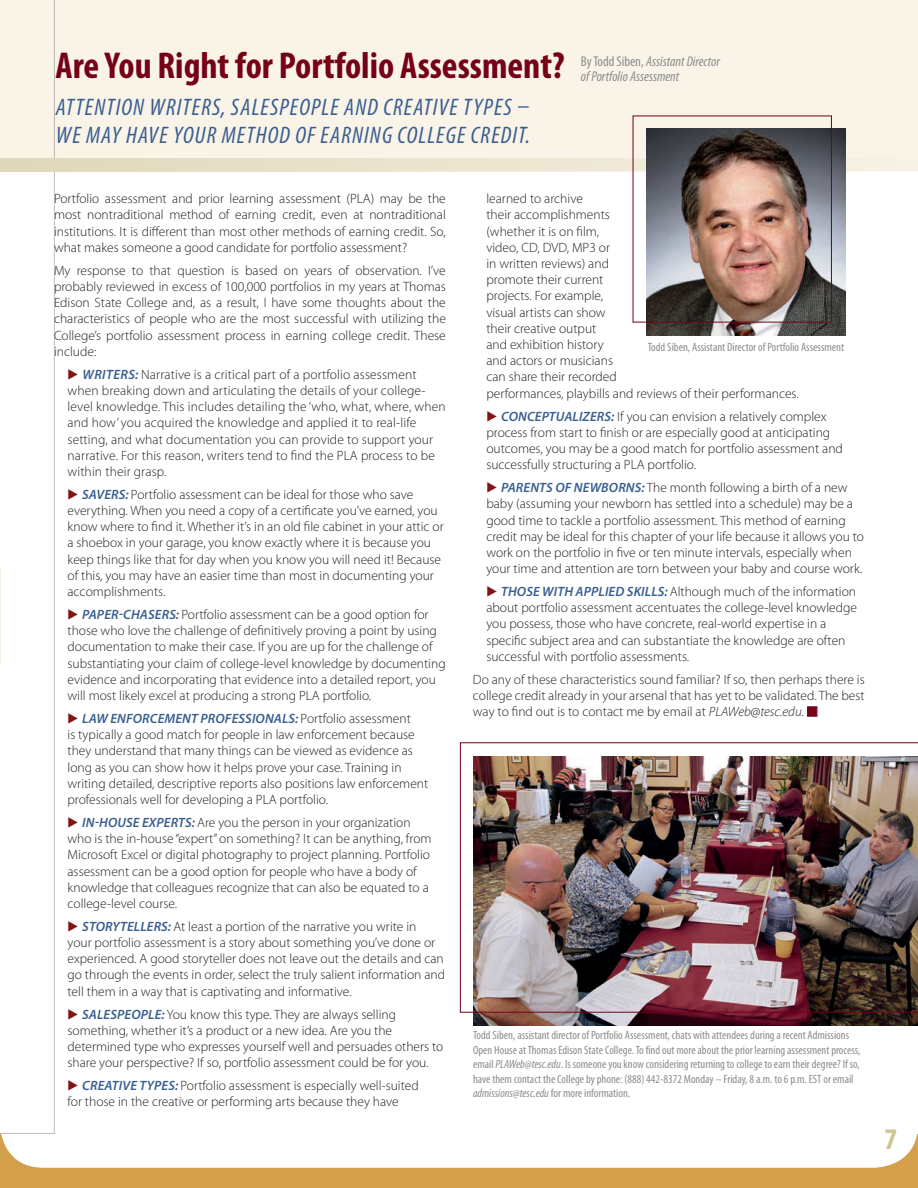
<style>
.page{position:relative;width:918px;height:1188px;background:#fff}
.page>*{position:absolute;margin:0;border:0;box-sizing:border-box;transform-origin:0 0}
.t1{font:700 condensed 37.5px "Myriad Pro";color:#750018}
.t2{font:700 condensed 30px "Myriad Pro";color:#cfc393}
.t3{font:italic condensed 24px/28.5px "Myriad Pro";letter-spacing:.05em;color:#385e90}
.t4{font:italic condensed 14.25px/15px "Myriad Pro";color:#8b8d8d}
.t5{font:300 13.5px/16.2px "Myriad Pro";color:#231f20}
.t6{font:italic 600 13.5px "Myriad Pro";letter-spacing:.01em;color:#385e90}
.t7{font:condensed 12px/14.4px "Myriad Pro";color:#8b8d8d}
.s1{font-style:normal}
.s2{font-family:"European Pi Three";font-weight:400;font-style:normal;color:#831316}
.s3{font-weight:600;font-style:italic;color:#385e90}
.s4{font-style:italic}
.s5{color:#750018}
</style>
<div class="page">
<svg style="left:0;top:1134px;width:918px;height:54px"></svg>
<div style="left:0;top:0;width:918px;height:171px;background:#f9f3e8"></div>
<hr style="left:54px;top:0;width:1px;height:1133px;background:#231f20">
<hr style="left:0;top:1133px;width:55px;height:1px;background:#bebdbc">
<svg style="left:0;top:158px;width:646px;height:14px;fill:#e8e1ca"></svg>
<img style="left:474px;top:1013px;width:444px;height:13px">
<img style="left:460px;top:743px;width:458px;height:270px">
<img style="left:646px;top:129px;width:200px;height:207px">
<div style="left:633px;top:116px;width:199px;height:207px;border:1px solid #750018"></div>
<svg style="left:0;top:652px;width:1px;height:13px"></svg>
<h1 class="t1" style="left:56px;top:42px;width:510px">Are You Right for Portfolio Assessment?</h1>
<h3 class="t3" style="left:56px;top:92px;width:476px">ATTENTION WRITERS, SALESPEOPL E AND CREATIVE TYPES –<br>WE MAY HAVE YOUR METHOD OF EARNING COLL EGE CREDIT.</h3>
<p class="t4" style="left:581px;top:54px;width:141px"><span class="s1">By Todd Siben,</span> ASSISTANT DIRECTOR<br>OF PORTFOLIO ASSESSMENT</p>
<p class="t5" style="left:54px;top:191px;width:393px;text-align:justify">Portfolio assessment and prior learning assessment (PLA) may be the most nontraditional method of earning credit, even at nontraditional institutions. It is different than most other methods of earning credit. So, what makes someone a good candidate for portfolio assessment?</p>
<p class="t5" style="left:54px;top:262px;width:393px;text-align:justify">My response to that question is based on years of observation. I’ve probably reviewed in excess of 100,000 portfolios in my years at Thomas Edison State College and, as a result, I have some thoughts about the characteristics of people who are the most successful with utilizing the College’s portfolio assessment process in earning college credit. These include:</p>
<p class="t6" style="left:68px;top:366px;width:35px"><span class="s2">E</span> WRITERS</p>
<p class="t5" style="left:68px;top:366px;width:380px;text-indent:68px"><span class="s3">:</span> Narrative is a critical part of a portfolio assessment when breaking down and articulating the details of your college&shy;level knowledge. This includes detailing the ‘who, what, where, when and how’ you acquired the knowledge and applied it to real-life setting, and what documentation you can provide to support your narrative. For this reason, writers tend to find the PLA process to be within their grasp.</p>
<p class="t6" style="left:68px;top:486px;width:24px"><span class="s2">E</span> SAVERS</p>
<p class="t5" style="left:68px;top:486px;width:378px;text-indent:58px"><span class="s3">:</span> Portfolio assessment can be ideal for those who save everything. When you need a copy of a certificate you’ve earned, you know where to find it. Whether it’s in an old file cabinet in your attic or a shoebox in your garage, you know exactly where it is because you keep things like that for day when you know you will need it! Because of this, you may have an easier time than most in documenting your accomplishments.</p>
<p class="t6" style="left:68px;top:606px;width:27px"><span class="s2">E</span> PAPER</p>
<p class="t6" style="left:119px;top:606px;width:21px">-CHASERS</p>
<p class="t5" style="left:68px;top:606px;width:380px;text-indent:108px"><span class="s3">:</span> Portfolio assessment can be a good option for those who love the challenge of definitively proving a point by using documentation to make their case. If you are up for the challenge of substantiating your claim of college-level knowledge by documenting evidence and incorporating that evidence into a detailed report, you will most likely excel at producing a strong PLA portfolio.</p>
<p class="t6" style="left:68px;top:710px;width:27px"><span class="s2">E</span> LAW</p>
<p class="t6" style="left:110px;top:710px;width:10px">ENFORCEMENT</p>
<p class="t6" style="left:200px;top:710px;width:16px">PROFESSIONALS</p>
<p class="t5" style="left:68px;top:710px;width:362px;text-indent:228px"><span class="s3">:</span> Portfolio assessment<br>is typically a good match for people in law enforcement because they understand that many things can be viewed as evidence as long as you can show how it helps prove your case. Training in writing detailed, descriptive reports also positions law enforcement professionals well for developing a PLA portfolio.</p>
<p class="t6" style="left:68px;top:814px;width:50px"><span class="s2">E</span> IN-HOUSE</p>
<p class="t6" style="left:142px;top:814px;width:23px">EXPERTS</p>
<p class="t5" style="left:68px;top:814px;width:366px;text-indent:124px"><span class="s3">:</span> Are you the person in your organization who is the in-house “expert” on something? It can be anything, from Microsoft Excel or digital photography to project planning. Portfolio assessment can be a good option for people who have a body of knowledge that colleagues recognize that can also be equated to a college-level course.</p>
<p class="t6" style="left:68px;top:918px;width:61px"><span class="s2">E</span> STORYTELLERS</p>
<p class="t5" style="left:68px;top:918px;width:379px;text-indent:100px"><span class="s3">:</span> At least a portion of the narrative you write in<br>your portfolio assessment is a story about something you’ve done or experienced. A good storyteller does not leave out the details and can go through the events in order, select the truly salient information and tell them in a way that is captivating and informative.</p>
<p class="t6" style="left:68px;top:1006px;width:27px"><span class="s2">E</span> SALESPEOPLE</p>
<p class="t5" style="left:68px;top:1006px;width:377px;text-indent:94px"><span class="s3">:</span> You know this type. They are always selling something, whether it’s a product or a new idea. Are you the determined type who expresses yourself well and persuades others to share your perspective? If so, portfolio assessment could be for you.</p>
<p class="t6" style="left:68px;top:1077px;width:31px"><span class="s2">E</span> CREATIVE</p>
<p class="t6" style="left:140px;top:1077px;width:19px">TYPES</p>
<p class="t5" style="left:68px;top:1077px;width:353px;text-indent:108px"><span class="s3">:</span> Portfolio assessment is especially well-suited for those in the creative or performing arts because they have</p>
<p class="t5" style="left:486px;top:191px;width:314px">learned to archive<br>their accomplishments<br>(whether it is on film,<br>video, CD, DVD, MP3 or<br>in written reviews) and<br>promote their current<br>projects. For example,<br>visual artists can show<br>their creative output<br>and exhibition history<br>and actors or musicians<br>can share their recorded<br>performances, playbills and reviews of their performances.</p>
<p class="t6" style="left:486px;top:407px;width:28px"><span class="s2">E</span> CONCEPTUALI</p>
<p class="t7" style="left:648px;top:340px;width:198px">Todd Siben, Assistant Director of Portfolio Assessment</p>
<p class="t5" style="left:486px;top:408px;width:358px;text-indent:96px"><span class="s3">ZERS:</span> If you can envision a relatively complex process from start to finish or are especially good at anticipating outcomes, you may be a good match for portfolio assessment and successfully structuring a PLA portfolio.</p>
<p class="t6" style="left:486px;top:479px;width:29px"><span class="s2">E</span> PARENTS</p>
<p class="t6" style="left:555px;top:479px;width:28px">OF NEWBORNS</p>
<p class="t5" style="left:486px;top:479px;width:379px;text-indent:155px"><span class="s3">:</span> The month following a birth of a new baby (assuming your newborn has settled into a schedule) may be a good time to tackle a portfolio assessment. This method of earning credit may be ideal for this chapter of your life because it allows you to work on the portfolio in five or ten minute intervals, especially when your time and attention are torn between your baby and course work.</p>
<p class="t6" style="left:486px;top:583px;width:24px"><span class="s2">E</span> THOSE</p>
<p class="t6" style="left:542px;top:583px;width:9px">WITH</p>
<p class="t6" style="left:576px;top:583px;width:8px">APPLIE</p>
<p class="t6" style="left:615px;top:583px;width:33px">D SKILLS</p>
<p class="t5" style="left:486px;top:583px;width:372px;text-indent:178px"><span class="s3">:</span> Although much of the information about portfolio assessment accentuates the college-level knowledge you possess, those who have concrete, real-world expertise in a specific subject area and can substantiate the knowledge are often successful with portfolio assessments.</p>
<p class="t5" style="left:473px;top:671px;width:393px;text-align:justify">Do any of these characteristics sound familiar? If so, then perhaps there is college credit already in your arsenal that has yet to be validated. The best way to find out is to contact me by email at <span class="s4">PLAWeb@tesc.edu.</span> <span class="s5">■</span></p>
<p class="t7" style="left:473px;top:1028px;width:389px">Todd Siben, assistant director of Portfolio Assessment, chats with attendees during a recent Admissions Open House at Thomas Edison State College. To find out more about the prior learning assessment process, email <span class="s4">PLAW EB@TESC.EDU</span>. Is someone you know considering returning to college to earn their degree? If so, have them contact the College by phone: (888) 442-8372 Monday – Friday, 8 a.m. to 6 p.m. EST or email <span class="s4">ADMISSIONS@TESC.EDU</span> for more information.</p>
<h2 class="t2" style="left:885px;top:1120px;width:14px">7</h2>
</div>
